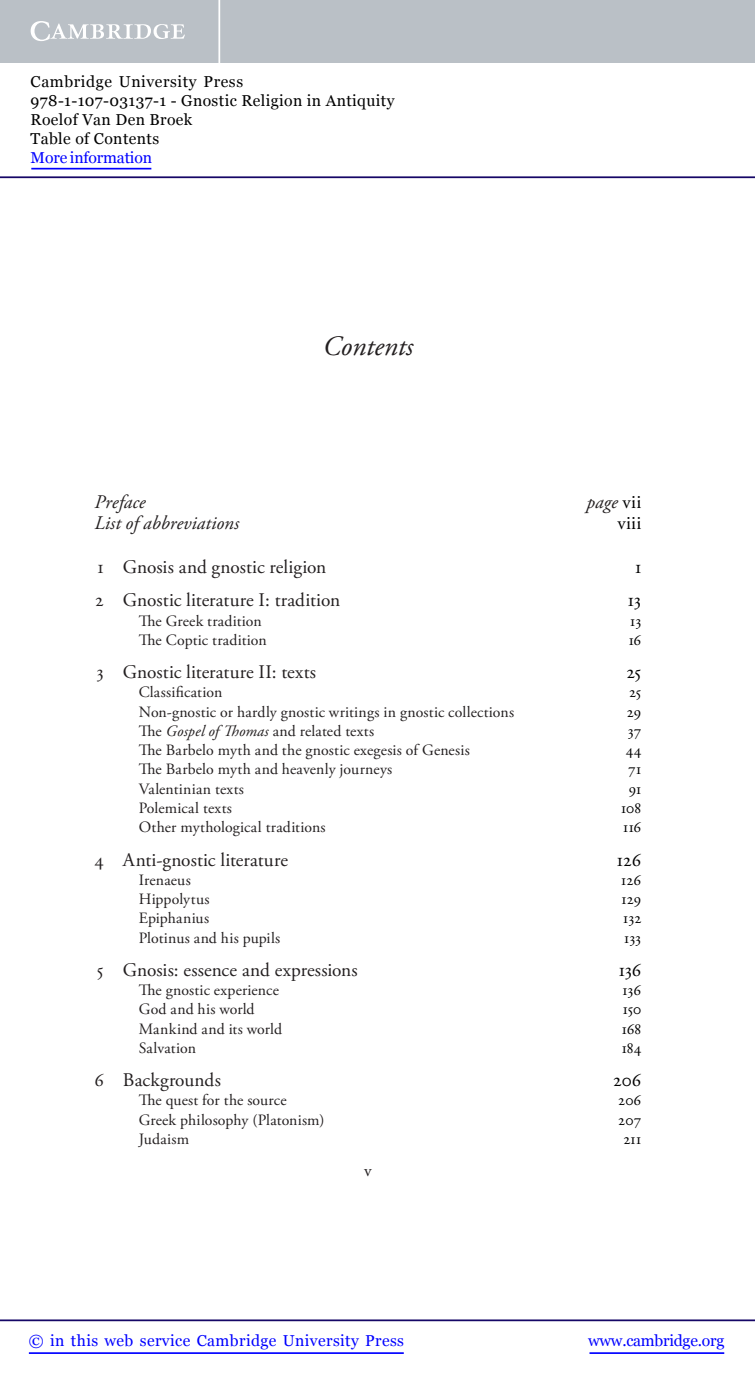
<style>
.page{position:relative;width:755px;height:1385px;background:#fff}
.page>*{position:absolute;margin:0;border:0;box-sizing:border-box;transform-origin:0 0}
.t1{font:italic 28px "Adobe Garamond Pro";color:#231f20}
.t2{font:19.25px "Adobe Garamond Pro";letter-spacing:.005em;color:#231f20}
.t3{font:italic 19.25px "Adobe Garamond Pro";color:#231f20}
.t4{font:19.25px "Adobe Garamond Pro";color:#000}
.t5{font:17.5px "Adobe Garamond Pro";color:#231f20}
.t6{font:15.75px "Adobe Garamond Pro";letter-spacing:.015em;color:#231f20}
.t7{font:15.75px/18.9px "Georgia";letter-spacing:.025em;color:#000}
.t8{font:15.75px "Adobe Garamond Pro";letter-spacing:.005em;color:#000}
.t9{font:15.75px "Georgia";letter-spacing:.025em;color:#00f}
.t10{font:15.75px "Georgia";letter-spacing:-.015em;color:#00f}
.t11{font:15.75px "Georgia";letter-spacing:-.01em;color:#00f}
.s1{font-style:normal;color:#000}
.s2{font-style:italic}
</style>
<div class="page">
<hr style="left:589px;top:1352px;width:134px;height:2px;background:#00f">
<hr style="left:0;top:1319px;width:754px;height:2px;background:#150666">
<hr style="left:29px;top:1352px;width:374px;height:2px;background:#00f">
<div style="left:0;top:0;width:754px;height:63px;background:#bac0c6"></div>
<svg style="left:31px;top:21px;width:154px;height:20px"></svg>
<hr style="left:218px;top:0;width:2px;height:63px;background:#fff">
<hr style="left:0;top:176px;width:754px;height:2px;background:#150666">
<hr style="left:31px;top:168px;width:120px;height:1px;background:#00f">
<p class="t7" style="left:31px;top:72px;width:365px">Cambridge University Press<br>978-1-107-03137-1 - Gnostic Religion in Antiquity<br>Roelof Van Den Broek<br>Table of Contents</p>
<p class="t11" style="left:31px;top:148px;width:123px">More information</p>
<p class="t1" style="left:322px;top:330px;width:92px">Contents</p>
<p class="t3" style="left:94px;top:490px;width:52px">Preface</p>
<p class="t3" style="left:586px;top:490px;width:56px">page <span class="s1">vii</span></p>
<p class="t3" style="left:94px;top:512px;width:146px">List of abbreviations</p>
<p class="t4" style="left:617px;top:512px;width:25px">viii</p>
<p class="t2" style="left:97px;top:555px;width:230px">1 Gnosis and gnostic religion</p>
<p class="t4" style="left:634px;top:555px;width:8px">1</p>
<p class="t2" style="left:95px;top:589px;width:246px">2 Gnostic literature I: tradition</p>
<p class="t4" style="left:627px;top:589px;width:15px">13</p>
<p class="t6" style="left:139px;top:611px;width:124px">The Greek tradition</p>
<p class="t8" style="left:629px;top:611px;width:13px">13</p>
<p class="t6" style="left:139px;top:630px;width:129px">The Coptic tradition</p>
<p class="t8" style="left:628px;top:630px;width:14px">16</p>
<p class="t2" style="left:96px;top:660px;width:221px">3 Gnostic literature II : texts</p>
<p class="t4" style="left:626px;top:660px;width:16px">25</p>
<p class="t6" style="left:139px;top:683px;width:85px">Classification</p>
<p class="t8" style="left:628px;top:683px;width:14px">25</p>
<p class="t6" style="left:139px;top:702px;width:376px">Non-gnostic or hardly gnostic writings in gnostic collections</p>
<p class="t8" style="left:626px;top:702px;width:16px">29</p>
<p class="t6" style="left:139px;top:721px;width:237px">The <span class="s2">Gospel of Thomas</span> and related texts</p>
<p class="t8" style="left:627px;top:721px;width:15px">37</p>
<p class="t6" style="left:139px;top:741px;width:332px">The Barbelo myth and the gnostic exegesis of Genesis</p>
<p class="t8" style="left:625px;top:741px;width:17px">44</p>
<p class="t6" style="left:139px;top:760px;width:255px">The Barbelo myth and heavenly journeys</p>
<p class="t8" style="left:627px;top:760px;width:15px">71</p>
<p class="t6" style="left:139px;top:779px;width:107px">Valentinian texts</p>
<p class="t8" style="left:628px;top:779px;width:14px">91</p>
<p class="t6" style="left:139px;top:798px;width:95px">Polemical texts</p>
<p class="t8" style="left:620px;top:798px;width:22px">108</p>
<p class="t6" style="left:139px;top:818px;width:188px">Other mythological traditions</p>
<p class="t8" style="left:622px;top:818px;width:20px">116</p>
<p class="t2" style="left:94px;top:848px;width:195px">4 Anti-gnostic literature</p>
<p class="t4" style="left:616px;top:848px;width:26px">126</p>
<p class="t6" style="left:139px;top:870px;width:54px">Irenaeus</p>
<p class="t8" style="left:620px;top:870px;width:22px">126</p>
<p class="t6" style="left:139px;top:889px;width:72px">Hippolytus</p>
<p class="t8" style="left:621px;top:889px;width:21px">129</p>
<p class="t6" style="left:139px;top:909px;width:72px">Epiphanius</p>
<p class="t8" style="left:622px;top:909px;width:20px">132</p>
<p class="t6" style="left:139px;top:928px;width:143px">Plotinus and his pupils</p>
<p class="t8" style="left:623px;top:928px;width:19px">133</p>
<p class="t2" style="left:96px;top:958px;width:262px">5 Gnosis: essence and expressions</p>
<p class="t4" style="left:618px;top:958px;width:24px">136</p>
<p class="t6" style="left:139px;top:980px;width:142px">The gnostic experience</p>
<p class="t8" style="left:622px;top:980px;width:20px">136</p>
<p class="t6" style="left:139px;top:1000px;width:117px">God and his world</p>
<p class="t8" style="left:622px;top:1000px;width:20px">150</p>
<p class="t6" style="left:139px;top:1019px;width:145px">Mankind and its world</p>
<p class="t8" style="left:621px;top:1019px;width:21px">168</p>
<p class="t6" style="left:139px;top:1038px;width:59px">Salvation</p>
<p class="t8" style="left:621px;top:1038px;width:21px">184</p>
<p class="t2" style="left:94px;top:1068px;width:128px">6 Backgrounds</p>
<p class="t4" style="left:612px;top:1068px;width:30px">206</p>
<p class="t6" style="left:139px;top:1091px;width:149px">The quest for the source</p>
<p class="t8" style="left:617px;top:1091px;width:25px">206</p>
<p class="t6" style="left:139px;top:1110px;width:187px">Greek philosophy (Platonism)</p>
<p class="t8" style="left:617px;top:1110px;width:25px">207</p>
<p class="t6" style="left:139px;top:1129px;width:52px">Judaism</p>
<p class="t8" style="left:623px;top:1129px;width:19px">211</p>
<p class="t5" style="left:364px;top:1160px;width:9px">v</p>
<p class="t9" style="left:29px;top:1331px;width:376px">© in this web service Cambridge University Press</p>
<p class="t10" style="left:587px;top:1331px;width:137px">www.cambridge.org</p>
</div>
